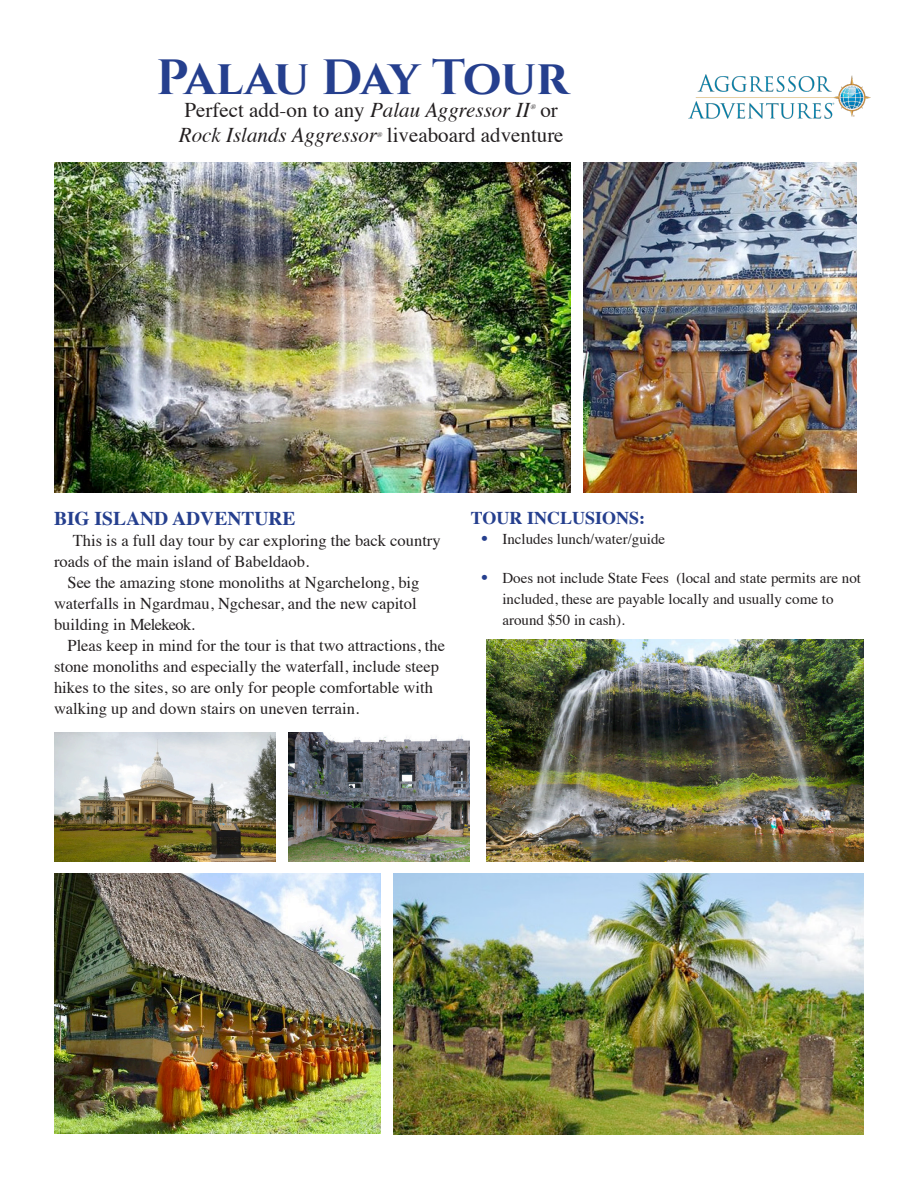
<style>
.page{position:relative;width:918px;height:1188px;background:#fff}
.page>*{position:absolute;margin:0;border:0;box-sizing:border-box;transform-origin:0 0}
.t1{font:700 49.5px "Cinzel";letter-spacing:-.035em;color:#253f8e}
.t2{font:21px "Times";color:#231f20}
.t3{font:italic 21px "Times";color:#231f20}
.t4{font:700 19.5px "Times";color:#253f8e}
.t5{font:700 18px "Times";color:#253f8e}
.t6{font:16.5px/21px "Times";color:#231f20}
.t7{font:15px/21px "Times";color:#231f20}
.t8{font:italic 7.05px "Times";color:#231f20}
.s1{font-style:italic}
.s2{font-weight:700;font-size:18px;color:#253f8e}
</style>
<div class="page">
<img style="left:688px;top:74px;width:183px;height:45px">
<img style="left:54px;top:874px;width:326px;height:259px">
<img style="left:394px;top:873px;width:469px;height:262px">
<img style="left:583px;top:162px;width:273px;height:330px">
<img style="left:54px;top:162px;width:517px;height:330px">
<img style="left:486px;top:639px;width:378px;height:223px">
<img style="left:54px;top:732px;width:221px;height:130px">
<img style="left:288px;top:732px;width:182px;height:130px">
<p class="t1" style="left:156px;top:47px;width:414px">Palau Day Tour</p>
<p class="t2" style="left:185px;top:91px;width:347px">Perfect add-on to any <span class="s1">Palau Aggressor II</span></p>
<p class="t8" style="left:531px;top:100px;width:7px">®</p>
<p class="t2" style="left:540px;top:91px;width:19px">or</p>
<p class="t3" style="left:179px;top:117px;width:200px">Rock Islands Aggressor</p>
<p class="t8" style="left:377px;top:128px;width:7px">®</p>
<p class="t2" style="left:387px;top:116px;width:178px">liveaboard adventure</p>
<p class="t4" style="left:54px;top:500px;width:243px">BIG ISLAND ADVENTURE</p>
<p class="t6" style="left:54px;top:529px;width:388px;text-indent:19px">This is a full day tour by car exploring the back country roads of the main island of Babeldaob.</p>
<p class="t6" style="left:67px;top:571px;width:353px">See the amazing stone monoliths at Ngarchelong, big</p>
<p class="t6" style="left:54px;top:592px;width:364px">waterfalls in Ngardmau, Ngchesar, and the new capitol building in Melekeok.</p>
<p class="t6" style="left:54px;top:634px;width:393px;text-indent:13px">Pleas keep in mind for the tour is that two attractions, the stone monoliths and especially the waterfall, include steep hikes to the sites, so are only for people comfortable with walking up and down stairs on uneven terrain.</p>
<p class="t5" style="left:471px;top:501px;width:176px">TOUR INCLUSIONS:</p>
<p class="t7" style="left:481px;top:527px;width:185px"><span class="s2">•</span> Includes lunch/water/guide</p>
<p class="t7" style="left:481px;top:566px;width:381px"><span class="s2">•</span> Does not include State Fees (local and state permits are not</p>
<p class="t7" style="left:502px;top:587px;width:333px">included, these are payable locally and usually come to around $50 in cash).</p>
</div>
